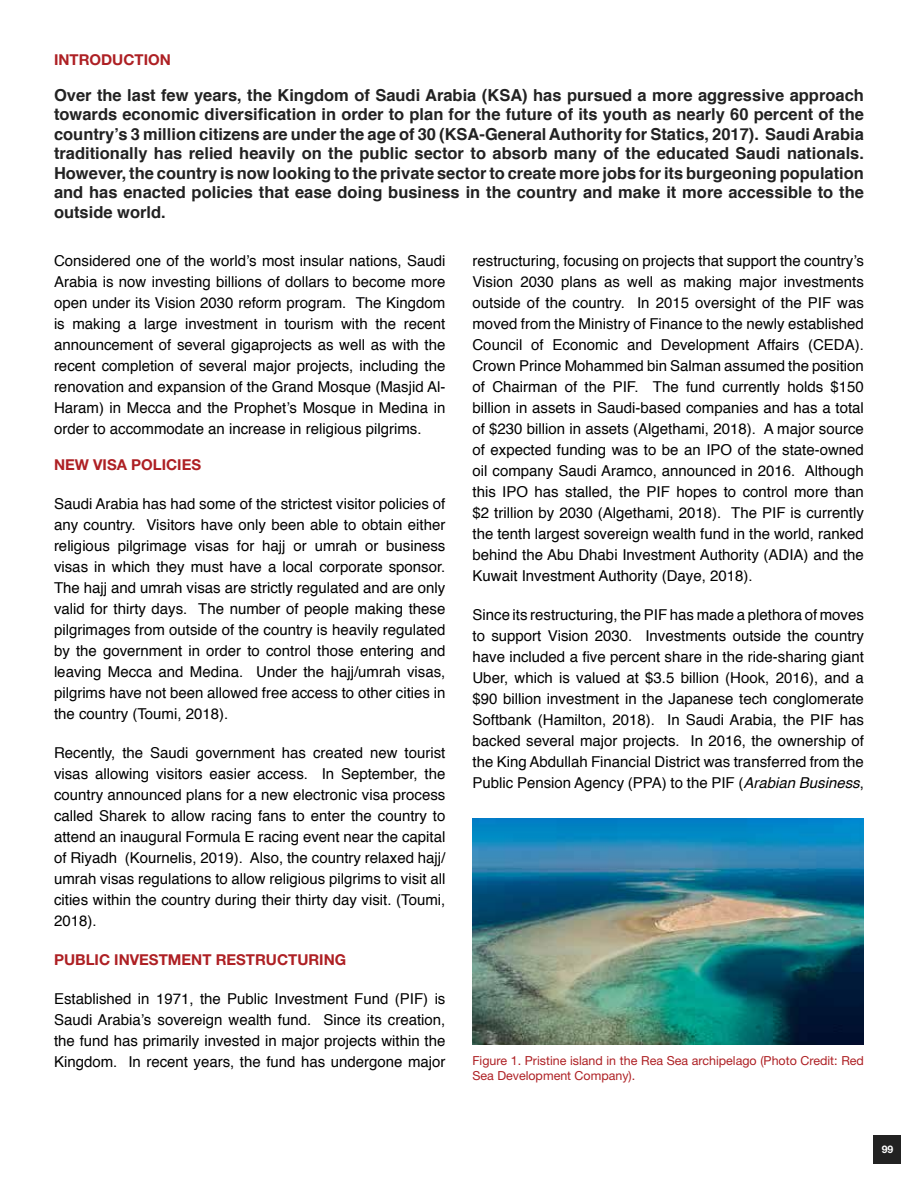
<style>
.page{position:relative;width:918px;height:1188px;background:#fff}
.page>*{position:absolute;margin:0;border:0;box-sizing:border-box;transform-origin:0 0}
.t1{font:700 16.5px/19.5px "Helvetica";color:#222;text-align:justify}
.t2{font:15px/21px "Helvetica";color:#000;text-align:justify}
.t3{font:700 15px "Helvetica Neue LT Std";color:#ae2024}
.t4{font:12.45px/15px "Helvetica Neue LT Std";color:#ae2024}
.t5{font:700 10.5px "Helvetica Neue LT Std";color:#fff}
.s1{font-style:italic}
</style>
<div class="page">
<div style="left:874px;top:1135px;width:27px;height:29px;background:#222"></div>
<img style="left:472px;top:818px;width:392px;height:227px">
<p class="t3" style="left:54px;top:50px;width:118px">INTRODUCTION</p>
<p class="t1" style="left:54px;top:85px;width:812px">Over the last few years, the Kingdom of Saudi Arabia (KSA) has pursued a more aggressive approach towards economic diversification in order to plan for the future of its youth as nearly 60 percent of the country’s 3 million citizens are under the age of 30 (KSA-General Authority for Statics, 2017). Saudi Arabia traditionally has relied heavily on the public sector to absorb many of the educated Saudi nationals.<br>However, the country is now looking to the private sector to create more jobs for its burgeoning population and has enacted policies that ease doing business in the country and make it more accessible to the outside world.</p>
<p class="t2" style="left:54px;top:251px;width:393px">Considered one of the world’s most insular nations, Saudi Arabia is now investing billions of dollars to become more open under its Vision 2030 reform program. The Kingdom is making a large investment in tourism with the recent announcement of several gigaprojects as well as with the recent completion of several major projects, including the renovation and expansion of the Grand Mosque (Masjid Al-Haram) in Mecca and the Prophet’s Mosque in Medina in order to accommodate an increase in religious pilgrims.</p>
<p class="t3" style="left:54px;top:456px;width:149px">NEW VISA POLICIES</p>
<p class="t2" style="left:54px;top:494px;width:393px">Saudi Arabia has had some of the strictest visitor policies of any country. Visitors have only been able to obtain either religious pilgrimage visas for hajj or umrah or business visas in which they must have a local corporate sponsor.<br>The hajj and umrah visas are strictly regulated and are only valid for thirty days. The number of people making these pilgrimages from outside of the country is heavily regulated by the government in order to control those entering and leaving Mecca and Medina. Under the hajj/umrah visas, pilgrims have not been allowed free access to other cities in the country (Toumi, 2018).</p>
<p class="t2" style="left:54px;top:743px;width:393px">Recently, the Saudi government has created new tourist visas allowing visitors easier access. In September, the country announced plans for a new electronic visa process called Sharek to allow racing fans to enter the country to attend an inaugural Formula E racing event near the capital of Riyadh (Kournelis, 2019). Also, the country relaxed hajj/ umrah visas regulations to allow religious pilgrims to visit all cities within the country during their thirty day visit. (Toumi, 2018).</p>
<p class="t3" style="left:54px;top:951px;width:294px">PUBLIC INVESTMENT RESTRUCTURING</p>
<p class="t2" style="left:54px;top:989px;width:393px">Established in 1971, the Public Investment Fund (PIF) is Saudi Arabia’s sovereign wealth fund. Since its creation, the fund has primarily invested in major projects within the Kingdom. In recent years, the fund has undergone major</p>
<p class="t2" style="left:472px;top:251px;width:393px">restructuring, focusing on projects that support the country’s Vision 2030 plans as well as making major investments outside of the country. In 2015 oversight of the PIF was moved from the Ministry of Finance to the newly established Council of Economic and Development Affairs (CEDA).<br>Crown Prince Mohammed bin Salman assumed the position of Chairman of the PIF. The fund currently holds $150 billion in assets in Saudi-based companies and has a total of $230 billion in assets (Algethami, 2018). A major source of expected funding was to be an IPO of the state-owned oil company Saudi Aramco, announced in 2016. Although this IPO has stalled, the PIF hopes to control more than $2 trillion by 2030 (Algethami, 2018). The PIF is currently the tenth largest sovereign wealth fund in the world, ranked behind the Abu Dhabi Investment Authority (ADIA) and the Kuwait Investment Authority (Daye, 2018).</p>
<p class="t2" style="left:472px;top:605px;width:393px">Since its restructuring, the PIF has made a plethora of moves to support Vision 2030. Investments outside the country have included a five percent share in the ride-sharing giant Uber, which is valued at $3.5 billion (Hook, 2016), and a $90 billion investment in the Japanese tech conglomerate Softbank (Hamilton, 2018). In Saudi Arabia, the PIF has backed several major projects. In 2016, the ownership of the King Abdullah Financial District was transferred from the Public Pension Agency (PPA) to the PIF (<span class="s1">Arabian Business</span>,</p>
<p class="t4" style="left:472px;top:1053px;width:393px">Figure 1. Pristine island in the Rea Sea archipelago (Photo Credit: Red<br>Sea Development Company).</p>
<p class="t5" style="left:882px;top:1142px;width:13px">99</p>
</div>
